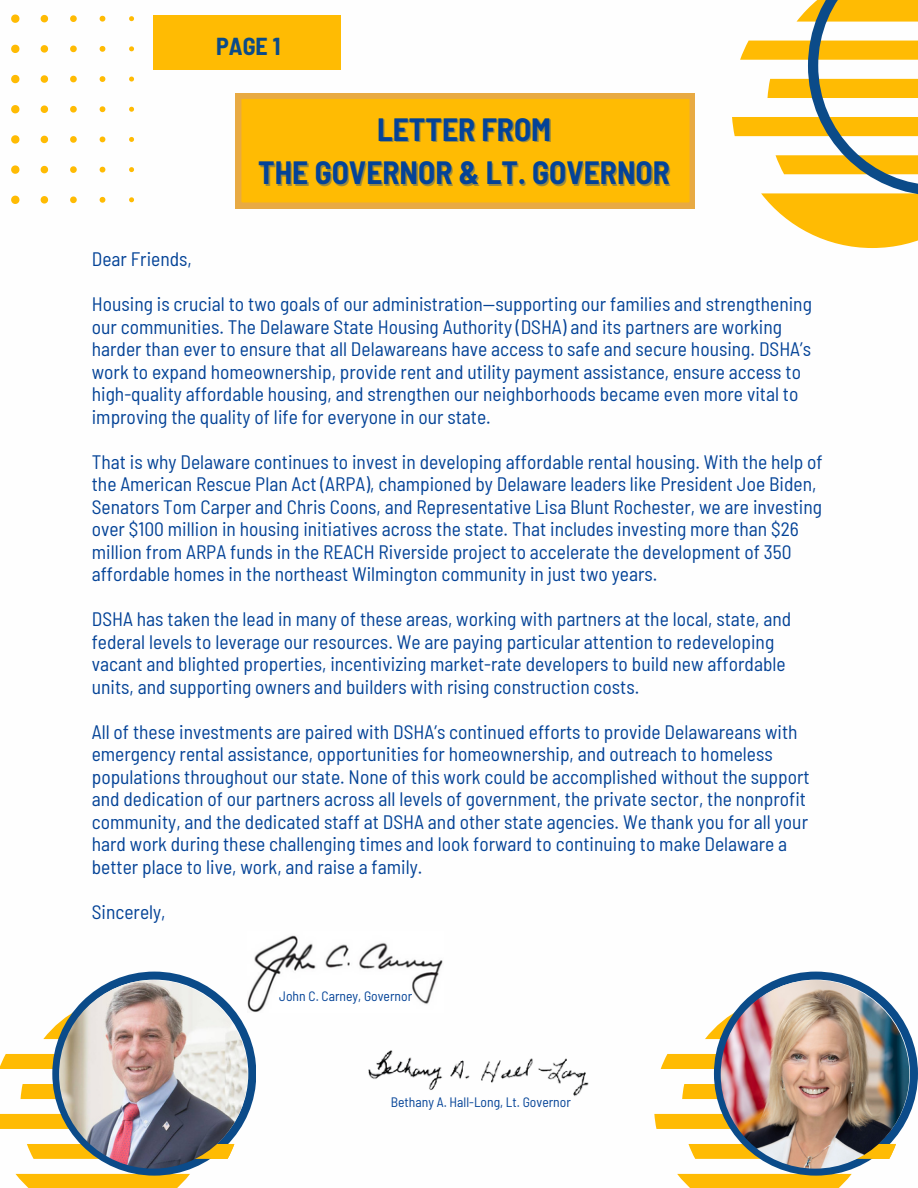
<style>
.page{position:relative;width:918px;height:1188px;background:#fff}
.page>*{position:absolute;margin:0;border:0;box-sizing:border-box;transform-origin:0 0}
.t1{font:700 semi-condensed 31.5px "Barlow";color:#044397}
.t2{font:700 semi-condensed 24px "Barlow";color:#0b4b89}
.t3{font:semi-condensed 19.5px/22.5px "Barlow";color:#044397}
.t4{font:semi-condensed 13.65px "Barlow";color:#044397}
</style>
<div class="page">
<div style="left:153px;top:15px;width:187px;height:55px;background:#ffbb03"></div>
<svg style="left:0;top:972px;width:256px;height:216px"></svg>
<svg style="left:732px;top:0;width:186px;height:248px"></svg>
<svg style="left:236px;top:93px;width:459px;height:115px;background:#fcb80a"></svg>
<svg style="left:11px;top:15px;width:8px;height:8px"></svg>
<svg style="left:41px;top:15px;width:7px;height:7px"></svg>
<svg style="left:70px;top:15px;width:7px;height:7px"></svg>
<svg style="left:100px;top:16px;width:5px;height:6px"></svg>
<svg style="left:129px;top:16px;width:5px;height:5px"></svg>
<svg style="left:11px;top:45px;width:8px;height:8px"></svg>
<svg style="left:41px;top:45px;width:7px;height:8px"></svg>
<svg style="left:70px;top:46px;width:7px;height:6px"></svg>
<svg style="left:100px;top:46px;width:5px;height:6px"></svg>
<svg style="left:129px;top:46px;width:5px;height:5px"></svg>
<svg style="left:11px;top:75px;width:8px;height:8px"></svg>
<svg style="left:41px;top:75px;width:7px;height:8px"></svg>
<svg style="left:70px;top:76px;width:7px;height:6px"></svg>
<svg style="left:100px;top:76px;width:5px;height:6px"></svg>
<svg style="left:129px;top:77px;width:5px;height:5px"></svg>
<svg style="left:11px;top:105px;width:8px;height:8px"></svg>
<svg style="left:41px;top:105px;width:7px;height:8px"></svg>
<svg style="left:70px;top:106px;width:7px;height:7px"></svg>
<svg style="left:100px;top:106px;width:5px;height:6px"></svg>
<svg style="left:129px;top:107px;width:5px;height:5px"></svg>
<svg style="left:11px;top:135px;width:8px;height:9px"></svg>
<svg style="left:41px;top:136px;width:7px;height:7px"></svg>
<svg style="left:70px;top:136px;width:7px;height:7px"></svg>
<svg style="left:100px;top:137px;width:5px;height:5px"></svg>
<svg style="left:129px;top:137px;width:5px;height:5px"></svg>
<svg style="left:11px;top:165px;width:8px;height:9px"></svg>
<svg style="left:41px;top:166px;width:7px;height:7px"></svg>
<svg style="left:70px;top:166px;width:7px;height:7px"></svg>
<svg style="left:100px;top:167px;width:5px;height:6px"></svg>
<svg style="left:129px;top:167px;width:5px;height:5px"></svg>
<svg style="left:11px;top:196px;width:8px;height:8px"></svg>
<svg style="left:41px;top:196px;width:7px;height:8px"></svg>
<svg style="left:70px;top:196px;width:7px;height:7px"></svg>
<svg style="left:100px;top:197px;width:5px;height:6px"></svg>
<svg style="left:129px;top:197px;width:5px;height:5px"></svg>
<img style="left:248px;top:935px;width:195px;height:77px">
<img style="left:59px;top:980px;width:189px;height:189px;border-radius:50%">
<img style="left:368px;top:1050px;width:221px;height:47px">
<svg style="left:654px;top:972px;width:264px;height:216px"></svg>
<img style="left:721px;top:980px;width:188px;height:189px;border-radius:50%">
<p class="t2" style="left:216px;top:31px;width:66px">PAGE 1</p>
<h3 class="t1" style="left:377px;top:109px;width:176px">LETTER FROM</h3>
<p class="t1" style="left:258px;top:153px;width:413px">THE GOVERNOR &amp; LT. GOVERNOR</p>
<p class="t3" style="left:92px;top:247px;width:102px">Dear Friends,</p>
<h3 class="t3" style="left:92px;top:292px;width:722px">Housing is crucial to two goals of our administration—supporting our families and strengthening our communities. The Delaware State Housing Authority (DSHA) and its partners are working harder than ever to ensure that all Delawareans have access to safe and secure housing. DSHA’s work to expand homeownership, provide rent and utility payment assistance, ensure access to high-quality affordable housing, and strengthen our neighborhoods became even more vital to improving the quality of life for everyone in our state.</h3>
<h3 class="t3" style="left:92px;top:449px;width:732px">That is why Delaware continues to invest in developing affordable rental housing. With the help of the American Rescue Plan Act (ARPA), championed by Delaware leaders like President Joe Biden, Senators Tom Carper and Chris Coons, and Representative Lisa Blunt Rochester, we are investing over $100 million in housing initiatives across the state. That includes investing more than $26 million from ARPA funds in the REACH Riverside project to accelerate the development of 350 affordable homes in the northeast Wilmington community in just two years.</h3>
<h3 class="t3" style="left:92px;top:607px;width:701px">DSHA has taken the lead in many of these areas, working with partners at the local, state, and federal levels to leverage our resources. We are paying particular attention to redeveloping vacant and blighted properties, incentivizing market-rate developers to build new affordable units, and supporting owners and builders with rising construction costs.</h3>
<h3 class="t3" style="left:92px;top:719px;width:719px">All of these investments are paired with DSHA’s continued efforts to provide Delawareans with emergency rental assistance, opportunities for homeownership, and outreach to homeless populations throughout our state. None of this work could be accomplished without the support and dedication of our partners across all levels of government, the private sector, the nonprofit community, and the dedicated staff at DSHA and other state agencies. We thank you for all your hard work during these challenging times and look forward to continuing to make Delaware a better place to live, work, and raise a family.</h3>
<h3 class="t3" style="left:92px;top:899px;width:75px">Sincerely,</h3>
<p class="t4" style="left:279px;top:987px;width:134px">John C. Carney, Governor</p>
<p class="t4" style="left:391px;top:1093px;width:181px">Bethany A. Hall-Long, Lt. Governor</p>
</div>
